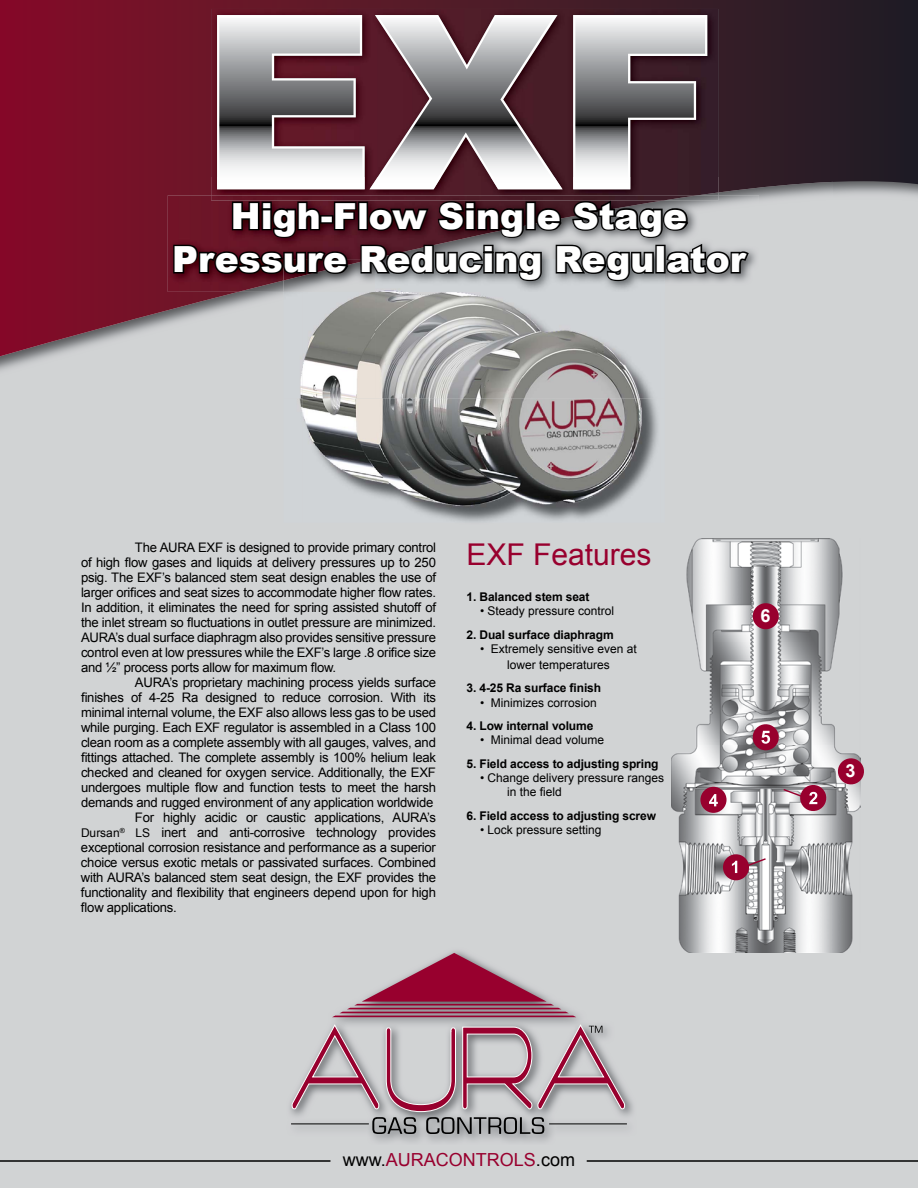
<style>
.page{position:relative;width:918px;height:1188px;background:#fff}
.page>*{position:absolute;margin:0;border:0;box-sizing:border-box;transform-origin:0 0}
.t1{font:900 237.15px "Arial";color:#fff}
.t2{font:900 36px/43.2px "Arial";color:#fff;text-align:center}
.t3{font:30px "Arial";color:#98002e}
.t4{font:18px "Arial";color:#98002e}
.t5{font:700 18px "Arial";color:#fff}
.t6{font:13.2px "Arial";letter-spacing:-.02em;color:#000}
.t7{font:12px/16.2px "Arial";color:#000;text-align:center}
.t8{font:700 12px "Arial";letter-spacing:-.01em;color:#000}
.s1{font-size:12px}
.s2{color:#000}
</style>
<div class="page">
<div style="left:0;top:176px;width:918px;height:1012px;background:#d1d3d4"></div>
<img style="left:0;top:356px;width:303px;height:42px">
<svg style="left:0;top:0;width:918px;height:356px"></svg>
<img style="left:211px;top:9px;width:507px;height:186px">
<svg style="left:217px;top:15px;width:490px;height:174px;background:#502c31"></svg>
<hr style="left:0;top:1160px;width:330px;height:2px;background:#000">
<hr style="left:587px;top:1160px;width:331px;height:2px;background:#000">
<img style="left:303px;top:292px;width:358px;height:106px">
<img style="left:299px;top:398px;width:359px;height:124px">
<img style="left:671px;top:539px;width:189px;height:414px">
<svg style="left:782px;top:783px;width:46px;height:30px"></svg>
<div style="left:700px;top:787px;width:27px;height:26px;background:#98002e;border-radius:50%"></div>
<svg style="left:709px;top:794px;width:9px;height:12px"></svg>
<svg style="left:836px;top:757px;width:28px;height:29px"></svg>
<svg style="left:751px;top:601px;width:30px;height:30px"></svg>
<svg style="left:721px;top:853px;width:46px;height:29px"></svg>
<svg style="left:332px;top:953px;width:244px;height:64px"></svg>
<svg style="left:291px;top:1023px;width:335px;height:111px"></svg>
<hr style="left:291px;top:1124px;width:78px;height:1px;background:#000">
<hr style="left:549px;top:1124px;width:78px;height:1px;background:#000">
<svg style="left:751px;top:722px;width:30px;height:30px"></svg>
<img style="left:665px;top:195px;width:94px;height:97px">
<img style="left:168px;top:195px;width:116px;height:97px">
<img style="left:698px;top:195px;width:20px;height:3px">
<img style="left:211px;top:195px;width:487px;height:3px">
<img style="left:284px;top:283px;width:381px;height:9px">
<svg style="left:172px;top:198px;width:579px;height:85px;background:#553e44"></svg>
<h1 class="t1" style="left:202px;top:-70px;width:515px">EXF</h1>
<h2 class="t2" style="left:172px;top:193px;width:575px">High-Flow Single Stage<br>Pressure Reducing Regulator</h2>
<p class="t6" style="left:135px;top:538px;width:303px">The AURA EXF is designed to provide primary control</p>
<p class="t6" style="left:81px;top:553px;width:356px">of high flow gases and liquids at delivery pressures up to 250</p>
<p class="t6" style="left:81px;top:568px;width:357px">psig. The EXF’s balanced stem seat design enables the use of</p>
<p class="t6" style="left:81px;top:583px;width:357px">larger orifices and seat sizes to accommodate higher flow rates.</p>
<p class="t6" style="left:81px;top:598px;width:357px">In addition, it eliminates the need for spring assisted shutoff of</p>
<p class="t6" style="left:81px;top:613px;width:357px">the inlet stream so fluctuations in outlet pressure are minimized.</p>
<p class="t6" style="left:81px;top:628px;width:357px">AURA’s dual surface diaphragm also provides sensitive pressure</p>
<p class="t6" style="left:81px;top:643px;width:357px">control even at low pressures while the EXF’s large .8 orifice size</p>
<p class="t6" style="left:81px;top:658px;width:257px">and ½” process ports allow for maximum flow.</p>
<p class="t6" style="left:135px;top:673px;width:303px">AURA’s proprietary machining process yields surface</p>
<p class="t6" style="left:81px;top:688px;width:357px">finishes of 4-25 Ra designed to reduce corrosion. With its</p>
<p class="t6" style="left:81px;top:703px;width:357px">minimal internal volume, the EXF also allows less gas to be used</p>
<p class="t6" style="left:81px;top:718px;width:357px">while purging. Each EXF regulator is assembled in a Class 100</p>
<p class="t6" style="left:81px;top:733px;width:356px">clean room as a complete assembly with all gauges, valves, and</p>
<p class="t6" style="left:81px;top:748px;width:356px">fittings attached. The complete assembly is 100% helium leak</p>
<p class="t6" style="left:81px;top:763px;width:356px">checked and cleaned for oxygen service. Additionally, the EXF</p>
<p class="t6" style="left:81px;top:778px;width:357px">undergoes multiple flow and function tests to meet the harsh</p>
<p class="t6" style="left:81px;top:793px;width:354px">demands and rugged environment of any application worldwide</p>
<p class="t6" style="left:135px;top:808px;width:303px">For highly acidic or caustic applications, AURA’s</p>
<p class="t6" style="left:81px;top:823px;width:357px"><span class="s1">Dursan</span><sup>®</sup> <span class="s1">LS</span> inert and anti-corrosive technology provides</p>
<p class="t6" style="left:81px;top:838px;width:357px">exceptional corrosion resistance and performance as a superior</p>
<p class="t6" style="left:81px;top:853px;width:357px">choice versus exotic metals or passivated surfaces. Combined</p>
<p class="t6" style="left:81px;top:868px;width:357px">with AURA’s balanced stem seat design, the EXF provides the</p>
<p class="t6" style="left:81px;top:883px;width:356px">functionality and flexibility that engineers depend upon for high</p>
<p class="t6" style="left:81px;top:898px;width:97px">flow applications.</p>
<h3 class="t3" style="left:467px;top:535px;width:187px">EXF Features</h3>
<p class="t8" style="left:467px;top:589px;width:124px">1. Balanced stem seat</p>
<p class="t7" style="left:480px;top:603px;width:136px">• Steady pressure control</p>
<p class="t8" style="left:467px;top:626px;width:149px">2. Dual surface diaphragm</p>
<p class="t7" style="left:480px;top:641px;width:158px">• Extremely sensitive even at lower temperatures</p>
<p class="t8" style="left:467px;top:680px;width:136px">3. 4-25 Ra surface finish</p>
<p class="t7" style="left:480px;top:695px;width:118px">• Minimizes corrosion</p>
<p class="t8" style="left:467px;top:718px;width:128px">4. Low internal volume</p>
<p class="t7" style="left:480px;top:732px;width:126px">• Minimal dead volume</p>
<p class="t8" style="left:467px;top:755px;width:193px">5. Field access to adjusting spring</p>
<p class="t7" style="left:507px;top:771px;width:159px;line-height:14.4px;text-align:left;text-indent:-27px">• Change delivery pressure ranges in the field</p>
<p class="t8" style="left:467px;top:808px;width:191px">6. Field access to adjusting screw</p>
<p class="t7" style="left:480px;top:822px;width:123px">• Lock pressure setting</p>
<h3 class="t4" style="left:343px;top:1148px;width:234px"><span class="s2">www.</span>AURACONTROLS<span class="s2">.com</span></h3>
<h3 class="t5" style="left:760px;top:604px;width:12px">6</h3>
<h3 class="t5" style="left:846px;top:759px;width:12px">3</h3>
</div>
